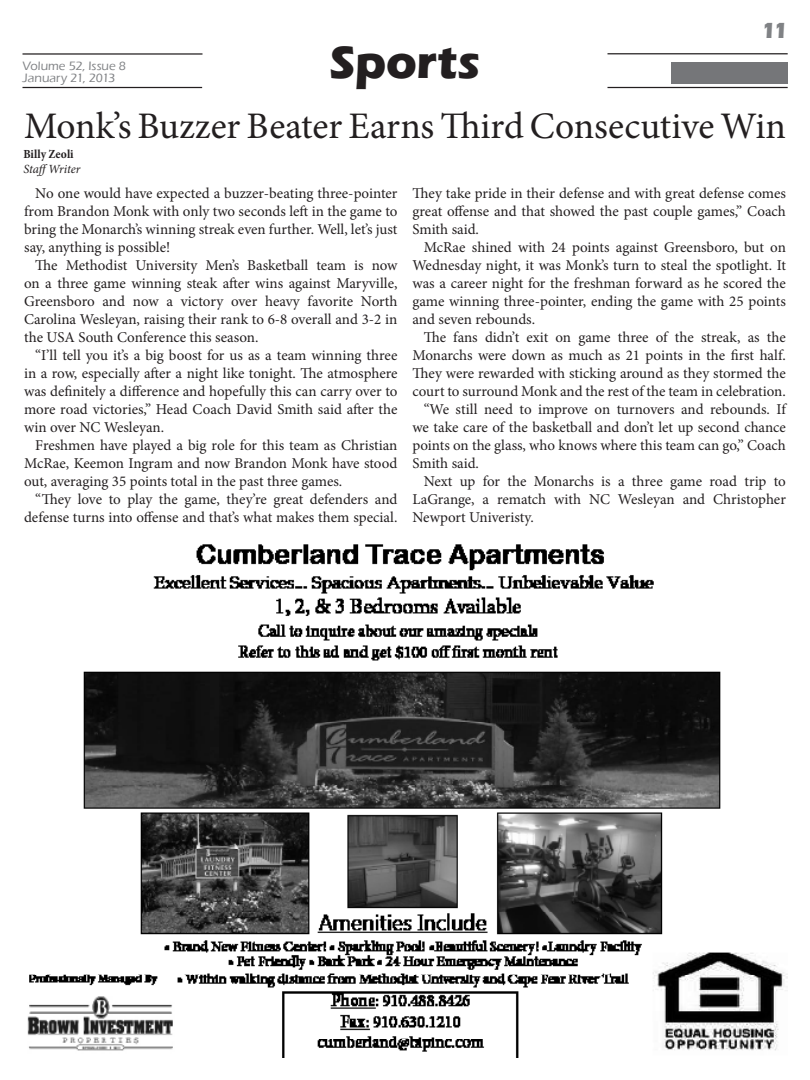
<style>
.page{position:relative;width:810px;height:1080px;background:#fff}
.page>*{position:absolute;margin:0;border:0;box-sizing:border-box;transform-origin:0 0}
.t1{font:700 47.5px "Eras ITC";letter-spacing:-.005em;color:#231f20}
.t2{font:37.5px "Minion Pro";color:#231f20}
.t3{font:700 22.5px "Eras ITC";color:#808285}
.t4{font:15px/18px "Minion Pro";color:#231f20;text-align:justify}
.t5{font:500 12.5px/11.9px "Eras ITC";color:#808285}
.t6{font:italic 12.5px "Minion Pro";letter-spacing:-.01em;color:#231f20}
.t7{font:700 condensed 12.5px "Minion Pro";color:#231f20}
</style>
<div class="page">
<hr style="left:22px;top:87px;width:180px;height:1px;background:#231f20">
<div style="left:671px;top:61px;width:119px;height:24px;background:#757679"></div>
<hr style="left:608px;top:87px;width:180px;height:1px;background:#231f20">
<hr style="left:22px;top:53px;width:180px;height:2px;background:#231f20">
<hr style="left:607px;top:53px;width:181px;height:1px;background:#231f20">
<img style="left:27px;top:544px;width:760px;height:514px">
<p class="t3" style="left:761px;top:18px;width:28px">11</p>
<p class="t1" style="left:329px;top:35px;width:152px">Sports</p>
<p class="t2" style="left:24px;top:100px;width:763px">Monk’s Buzzer Beater Earns Third Consecutive Win</p>
<p class="t7" style="left:23px;top:146px;width:52px">Billy Zeoli</p>
<p class="t6" style="left:23px;top:161px;width:59px">StaffWriter</p>
<p class="t4" style="left:24px;top:184px;width:375px;text-indent:11px">No one would have expected a buzzer-beating three-pointer from Brandon Monk with only two seconds left in the game to bring the Monarch’s winning streak even further. Well, let’s just say, anything is possible!</p>
<p class="t4" style="left:24px;top:256px;width:375px;text-indent:11px">The Methodist University Men’s Basketball team is now on a three game winning steak after wins against Maryville, Greensboro and now a victory over heavy favorite North Carolina Wesleyan, raising their rank to 6-8 overall and 3-2 in the USA South Conference this season.</p>
<p class="t4" style="left:24px;top:346px;width:375px;text-indent:11px">“I’ll tell you it’s a big boost for us as a team winning three in a row, especially after a night like tonight. The atmosphere was definitely a difference and hopefully this can carry over to more road victories,” Head Coach David Smith said after the win over NC Wesleyan.</p>
<p class="t4" style="left:24px;top:436px;width:375px;text-indent:11px">Freshmen have played a big role for this team as Christian McRae, Keemon Ingram and now Brandon Monk have stood out, averaging 35 points total in the past three games.</p>
<p class="t4" style="left:24px;top:490px;width:375px;text-align:right">“They love to play the game, they’re great defenders and defense turns into offense and that’s what makes them special.</p>
<p class="t5" style="left:22px;top:60px;width:105px">Volume 52, Issue 8<br>January 21, 2013</p>
<p class="t4" style="left:412px;top:184px;width:375px">They take pride in their defense and with great defense comes great offense and that showed the past couple games,” Coach Smith said.</p>
<p class="t4" style="left:412px;top:238px;width:375px;text-indent:11px">McRae shined with 24 points against Greensboro, but on Wednesday night, it was Monk’s turn to steal the spotlight. It was a career night for the freshman forward as he scored the game winning three-pointer, ending the game with 25 points and seven rebounds.</p>
<p class="t4" style="left:412px;top:328px;width:375px;text-indent:11px">The fans didn’t exit on game three of the streak, as the Monarchs were down as much as 21 points in the first half.<br>They were rewarded with sticking around as they stormed the court to surround Monk and the rest of the team in celebration.</p>
<p class="t4" style="left:412px;top:400px;width:375px;text-indent:11px">“We still need to improve on turnovers and rebounds. If we take care of the basketball and don’t let up second chance points on the glass, who knows where this team can go,” Coach Smith said.</p>
<p class="t4" style="left:412px;top:472px;width:375px;text-indent:11px">Next up for the Monarchs is a three game road trip to LaGrange, a rematch with NC Wesleyan and Christopher Newport Univeristy.</p>
</div>
